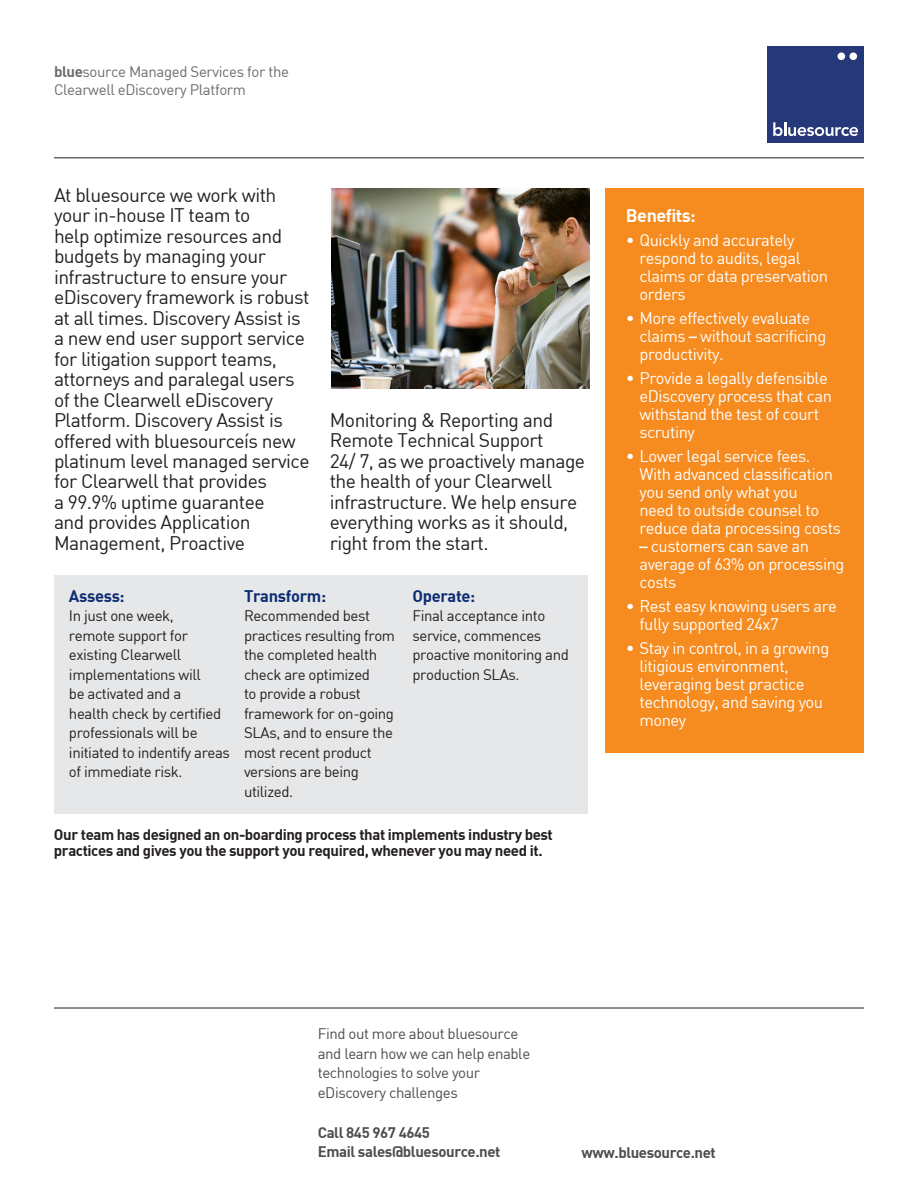
<style>
.page{position:relative;width:918px;height:1188px;background:#fff}
.page>*{position:absolute;margin:0;border:0;box-sizing:border-box;transform-origin:0 0}
.t1{font:19.2px/20.4px "DIN Bek";letter-spacing:-.03em;color:#231f20}
.t2{font:700 18px "DI Nbek";letter-spacing:-.03em;color:#fff}
.t3{font:16.5px/18px "DIN Bek";letter-spacing:-.03em;color:#fff}
.t4{font:700 16.5px "DI Nbek";letter-spacing:-.02em;color:#0c2c72}
.t5{font:15px/19.5px "DIN Bek";letter-spacing:-.03em;color:#231f20}
.t6{font:700 15px/16.5px "DI Nbek";letter-spacing:-.03em;color:#231f20}
.t7{font:15px/19.5px "DIN Bek";letter-spacing:-.03em;color:#4d4d4f}
.t8{font:15px/18px "DIN Bek";letter-spacing:-.025em;color:#6c6d70}
.t9{font:700 15px/19.5px "DI Nbek";letter-spacing:-.03em;color:#4d4d4f}
.s1{font-family:"DI Nbek";font-weight:700}
.s2{font-family:"DI Nbek";font-weight:300}
.s3{font-family:"DIN Alternate";font-weight:700}
</style>
<div class="page">
<div style="left:606px;top:188px;width:258px;height:565px;background:#f68b1f"></div>
<div style="left:54px;top:575px;width:534px;height:239px;background:#e6e7e9"></div>
<hr style="left:54px;top:157px;width:810px;height:1px;background:#231f20">
<img style="left:331px;top:188px;width:258px;height:201px">
<hr style="left:54px;top:1008px;width:810px;height:1px;background:#231f20">
<div style="left:767px;top:46px;width:97px;height:96px;background:#26377a"></div>
<svg style="left:773px;top:122px;width:85px;height:14px"></svg>
<div style="left:838px;top:52px;width:7px;height:8px;background:#fff;border-radius:50%"></div>
<div style="left:849px;top:52px;width:8px;height:8px;background:#fff;border-radius:50%"></div>
<p class="t8" style="left:54px;top:62px;width:237px"><span class="s1">blue</span>source Managed Services for the<br>Clearwell eDiscovery Platform</p>
<p class="t1" style="left:54px;top:184px;width:257px">At bluesource we work with your in-house IT team to<br>help optimize resources and budgets by managing your infrastructure to ensure your eDiscovery framework is robust at all times. Discovery Assist is a new end user support service for litigation support teams, attorneys and paralegal users of the Clearwell eDiscovery<br>Platform. Discovery Assist is offered with bluesource’s new platinum level managed service for Clearwell that provides<br>a 99.9% uptime guarantee<br>and provides Application<br>Management, Proactive</p>
<p class="t1" style="left:330px;top:409px;width:257px">Monitoring &amp; Reporting and<br>Remote Technical Support<br>24/ 7, as we proactively manage the health of your Clearwell infrastructure. We help ensure everything works as it should, right from the start.</p>
<p class="t4" style="left:69px;top:585px;width:57px">Assess:</p>
<p class="t5" style="left:69px;top:606px;width:163px">In just one week,<br>remote support for existing Clearwell implementations will<br>be activated and a<br>health check by certified professionals will be initiated to indentify areas of immediate risk.</p>
<p class="t4" style="left:244px;top:585px;width:84px">Transform:</p>
<p class="t5" style="left:244px;top:606px;width:153px">Recommended best practices resulting from the completed health check are optimized<br>to provide a robust framework for on-going<br>SLAs, and to ensure the most recent product versions are being utilized.</p>
<p class="t4" style="left:412px;top:585px;width:64px">Operate:</p>
<p class="t5" style="left:412px;top:606px;width:158px">Final acceptance into service, commences proactive monitoring and production SLAs.</p>
<p class="t6" style="left:54px;top:826px;width:500px">Our team has designed an on-boarding process that implements industry best practices and gives you the support you required, whenever you may need it.</p>
<p class="t2" style="left:626px;top:203px;width:71px">Benefits:</p>
<p class="t3" style="left:639px;top:230px;width:190px;text-indent:-14px"><span class="s2">•</span> Quickly and accurately respond to audits, legal claims or data preservation orders</p>
<p class="t3" style="left:639px;top:308px;width:188px;text-indent:-13px"><span class="s2">•</span> More effectively evaluate claims <span class="s3">–</span> without sacrificing productivity.</p>
<p class="t3" style="left:639px;top:368px;width:194px;text-indent:-13px"><span class="s2">•</span> Provide a legally defensible eDiscovery process that can withstand the test of court scrutiny</p>
<p class="t3" style="left:639px;top:446px;width:203px;text-indent:-13px"><span class="s2">•</span> Lower legal service fees.<br>With advanced classification you send only what you<br>need to outside counsel to reduce data processing costs</p>
<p class="t3" style="left:639px;top:536px;width:207px"><span class="s3">–</span> customers can save an average of 63% on processing costs</p>
<p class="t3" style="left:639px;top:596px;width:199px;text-indent:-13px"><span class="s2">•</span> Rest easy knowing users are fully supported 24x7</p>
<p class="t3" style="left:639px;top:638px;width:191px;text-indent:-13px"><span class="s2">•</span> Stay in control, in a growing litigious environment, leveraging best practice technology, and saving you money</p>
<p class="t7" style="left:318px;top:1024px;width:214px">Find out more about bluesource and learn how we can help enable technologies to solve your eDiscovery challenges</p>
<p class="t9" style="left:318px;top:1122px;width:184px">Call 845 967 4645<br>Email sales@bluesource.net</p>
<p class="t9" style="left:582px;top:1142px;width:136px">www.bluesource.net</p>
</div>
